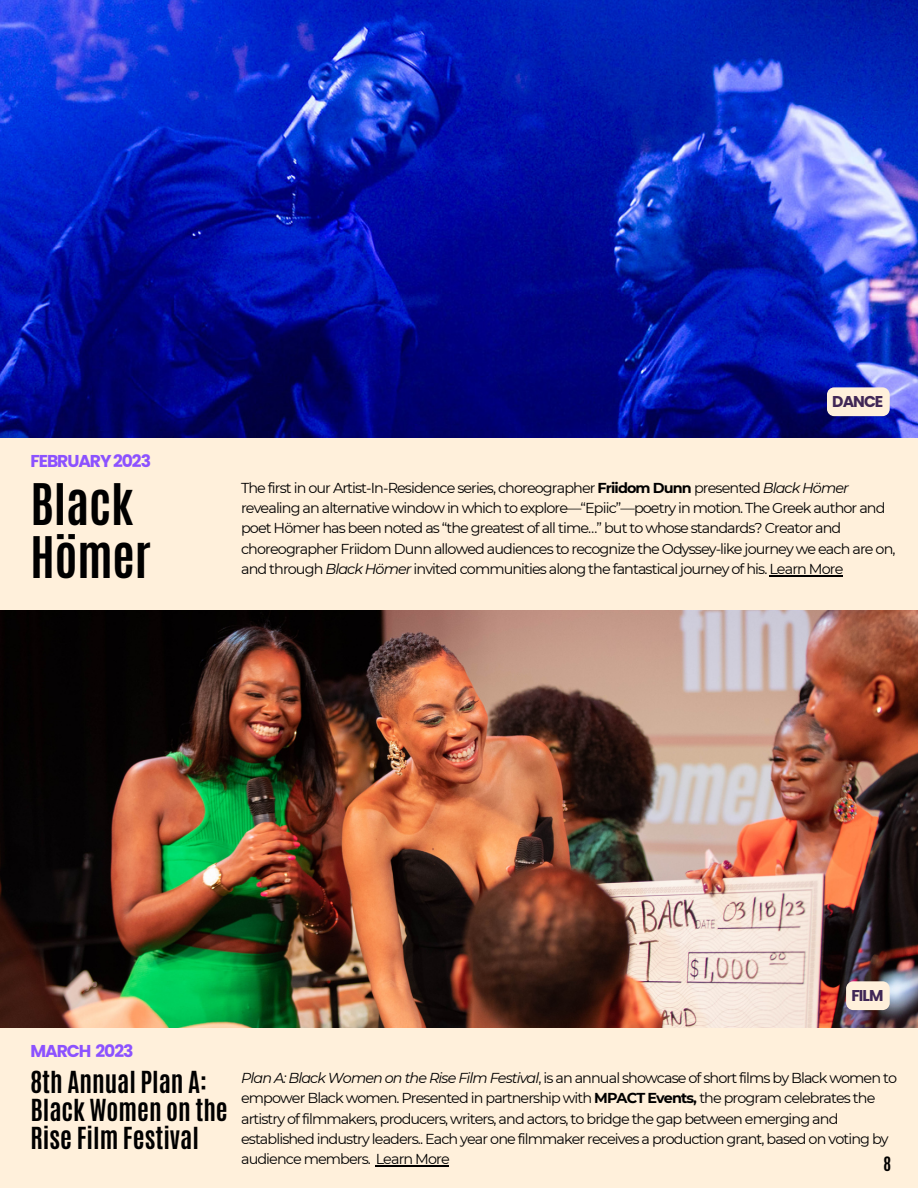
<style>
.page{position:relative;width:918px;height:1188px;background:#fff}
.page>*{position:absolute;margin:0;border:0;box-sizing:border-box;transform-origin:0 0}
.t1{font:700 47.85px/52.8px "Antonio";color:#000}
.t2{font:700 25.35px/28.2px "Antonio";color:#000}
.t3{font:700 17.1px "Poppins";letter-spacing:-.06em;color:#8c52ff}
.t4{font:700 16.5px "Antonio";color:#000}
.t5{font:700 15.6px "Poppins";letter-spacing:-.065em;color:#402756}
.t6{font:14.4px/20.2px "Montserrat";letter-spacing:-.065em;color:#000}
.s1{font-weight:700}
.s2{font-style:italic}
</style>
<div class="page">
<img style="left:0;top:0;width:918px;height:438px">
<div style="left:0;top:438px;width:918px;height:173px;background:#fff0db"></div>
<hr style="left:769px;top:575px;width:73px;height:1px;background:#000">
<img style="left:0;top:611px;width:918px;height:418px">
<div style="left:0;top:1029px;width:918px;height:159px;background:#fff0db"></div>
<hr style="left:376px;top:1165px;width:73px;height:1px;background:#000">
<svg style="left:827px;top:387px;width:63px;height:29px;background:#f6e8d9"></svg>
<svg style="left:846px;top:981px;width:44px;height:29px"></svg>
<p class="t3" style="left:30px;top:449px;width:122px">FEBRUARY2023</p>
<h1 class="t1" style="left:30px;top:479px;width:122px">Black<br>Hömer</h1>
<p class="t5" style="left:832px;top:391px;width:53px">DANCE</p>
<p class="t6" style="left:241px;top:478px;width:656px">The first in our Artist-In-Residence series, choreographer <span class="s1">Friidom Dunn</span> presented <span class="s2">Black Hömer </span>revealing an alternative window in which to explore—“Epiic”—poetry in motion. The Greek author and poet Hömer has been noted as “the greatest of all time…” but to whose standards? Creator and choreographer Friidom Dunn allowed audiences to recognize the Odyssey-likejourney we each are on, and through <span class="s2">Black Hömer</span> invited communities along the fantastical journey of his. Learn More</p>
<p class="t5" style="left:851px;top:985px;width:34px">FILM</p>
<p class="t3" style="left:30px;top:1039px;width:104px">MARCH 2023</p>
<h2 class="t2" style="left:30px;top:1068px;width:199px">8th Annual Plan A:<br>Black Women on the<br>Rise Film Festival</h2>
<p class="t6" style="left:241px;top:1068px;width:657px"><span class="s2">Plan A: Black Women on the Rise Film Festival</span>, is an annual showcase of short films by Black women to empower Black women. Presented in partnership with <span class="s1">MPACT Events,</span> the program celebrates the artistry of filmmakers, producers, writers, and actors, to bridge the gap between emerging and established industry leaders.. Each year one filmmaker receives a production grant, based on voting by audience members. Learn More</p>
<p class="t4" style="left:883px;top:1152px;width:9px">8</p>
</div>
